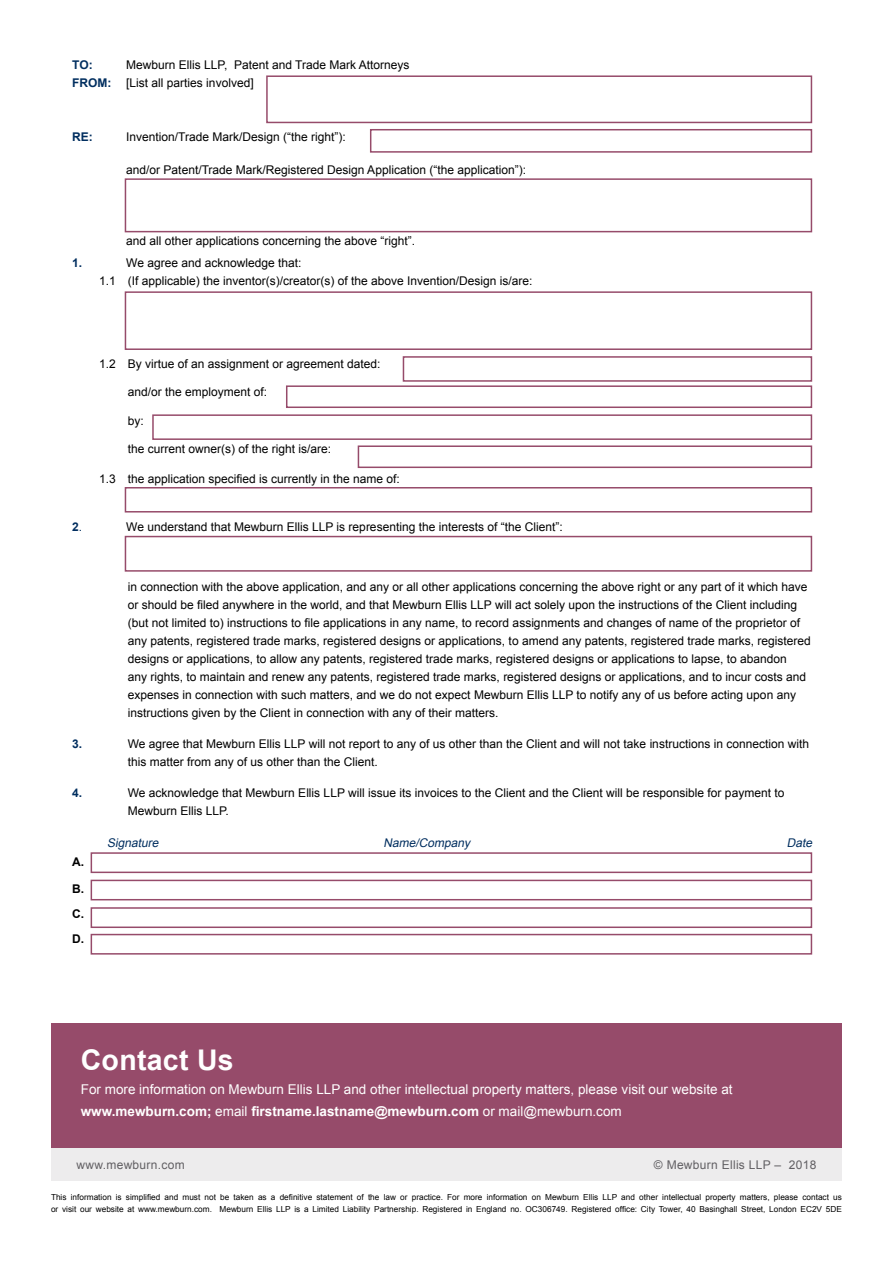
<style>
.page{position:relative;width:893px;height:1263px;background:#fff}
.page>*{position:absolute;margin:0;border:0;box-sizing:border-box;transform-origin:0 0}
.t1{font:700 28.5px "Arial";letter-spacing:.01em;color:#fff}
.t2{font:13.5px/22.5px "Arial";color:#fff}
.t3{font:12px/18px "Arial";color:#000}
.t4{font:12px "Arial";letter-spacing:.025em;color:#615f63}
.t5{font:italic 12px "Arial";color:#002e5f}
.t6{font:700 12px "Arial";color:#002e5f}
.t7{font:700 12px/24.8px "Arial";color:#000;text-align:justify}
.t8{font:8.25px/12px "Arial";color:#000}
.s1{font-weight:700;color:#002e5f}
.s2{font-weight:400}
.s3{font-weight:700}
</style>
<div class="page">
<div style="left:266px;top:75px;width:546px;height:48px;border:2px solid #964b6a"></div>
<div style="left:370px;top:129px;width:442px;height:24px;border:2px solid #964b6a"></div>
<div style="left:125px;top:178px;width:687px;height:54px;border:2px solid #964b6a"></div>
<div style="left:125px;top:291px;width:687px;height:59px;border:2px solid #964b6a"></div>
<div style="left:403px;top:356px;width:409px;height:26px;border:2px solid #964b6a"></div>
<div style="left:286px;top:385px;width:526px;height:23px;border:2px solid #964b6a"></div>
<div style="left:152px;top:414px;width:660px;height:26px;border:2px solid #964b6a"></div>
<div style="left:358px;top:445px;width:454px;height:23px;border:2px solid #964b6a"></div>
<div style="left:125px;top:487px;width:687px;height:25px;border:2px solid #964b6a"></div>
<div style="left:125px;top:536px;width:687px;height:36px;border:2px solid #964b6a"></div>
<div style="left:91px;top:852px;width:721px;height:21px;border:2px solid #964b6a"></div>
<div style="left:91px;top:880px;width:721px;height:20px;border:2px solid #964b6a"></div>
<div style="left:91px;top:907px;width:721px;height:21px;border:2px solid #964b6a"></div>
<div style="left:91px;top:934px;width:721px;height:20px;border:2px solid #964b6a"></div>
<div style="left:51px;top:1023px;width:791px;height:126px;background:#964b6a"></div>
<div style="left:51px;top:1148px;width:791px;height:33px;background:#edeced"></div>
<p class="t6" style="left:72px;top:56px;width:22px">TO:</p>
<p class="t3" style="left:72px;top:56px;width:339px;text-indent:54px">Mewburn Ellis LLP, Patent and Trade Mark Attorneys<br><span class="s1">FROM:</span> [List all parties involved]</p>
<p class="t6" style="left:72px;top:128px;width:22px">RE:</p>
<p class="t3" style="left:126px;top:128px;width:221px">Invention/Trade Mark/Design (“the right”):</p>
<p class="t3" style="left:126px;top:161px;width:401px">and/or Patent/Trade Mark/Registered Design Application (“the application”):</p>
<p class="t3" style="left:126px;top:231px;width:290px">and all other applications concerning the above “right”.</p>
<p class="t6" style="left:72px;top:254px;width:12px">1.</p>
<p class="t3" style="left:99px;top:254px;width:435px;text-indent:27px">We agree and acknowledge that:<br>1.1 (If applicable) the inventor(s)/creator(s) of the above Invention/Design is/are:</p>
<p class="t3" style="left:99px;top:354px;width:283px">1.2 By virtue of an assignment or agreement dated:</p>
<p class="t3" style="left:128px;top:383px;width:141px">and/or the employment of:</p>
<p class="t3" style="left:128px;top:411px;width:18px">by:</p>
<p class="t3" style="left:128px;top:440px;width:205px">the current owner(s) of the right is/are:</p>
<p class="t3" style="left:99px;top:470px;width:302px">1.3 the application specified is currently in the name of:</p>
<p class="t6" style="left:72px;top:518px;width:12px">2<span class="s2">.</span></p>
<p class="t3" style="left:126px;top:518px;width:438px">We understand that Mewburn Ellis LLP is representing the interests of “the Client”:</p>
<p class="t3" style="left:128px;top:578px;width:684px">in connection with the above application, and any or all other applications concerning the above right or any part of it which have or should be filed anywhere in the world, and that Mewburn Ellis LLP will act solely upon the instructions of the Client including (but not limited to) instructions to file applications in any name, to record assignments and changes of name of the proprietor of any patents, registered trade marks, registered designs or applications, to amend any patents, registered trade marks, registered designs or applications, to allow any patents, registered trade marks, registered designs or applications to lapse, to abandon<br>any rights, to maintain and renew any patents, registered trade marks, registered designs or applications, and to incur costs and expenses in connection with such matters, and we do not expect Mewburn Ellis LLP to notify any of us before acting upon any instructions given by the Client in connection with any of their matters.</p>
<p class="t6" style="left:72px;top:735px;width:12px">3.</p>
<p class="t3" style="left:128px;top:734px;width:683px">We agree that Mewburn Ellis LLP will not report to any of us other than the Client and will not take instructions in connection with this matter from any of us other than the Client.</p>
<p class="t6" style="left:72px;top:784px;width:12px">4.</p>
<p class="t3" style="left:128px;top:783px;width:658px">We acknowledge that Mewburn Ellis LLP will issue its invoices to the Client and the Client will be responsible for payment to<br>Mewburn Ellis LLP.</p>
<p class="t5" style="left:107px;top:834px;width:56px">Signature</p>
<p class="t5" style="left:383px;top:834px;width:91px">Name/Company</p>
<p class="t5" style="left:787px;top:834px;width:30px">Date</p>
<p class="t7" style="left:72px;top:849px;width:13px">A.</p>
<p class="t7" style="left:72px;top:877px;width:13px">B.<br>C.<br>D.</p>
<h1 class="t1" style="left:81px;top:1039px;width:154px">Contact Us</h1>
<p class="t2" style="left:81px;top:1078px;width:653px">For more information on Mewburn Ellis LLP and other intellectual property matters, please visit our website at <span class="s3">www.mewburn.com;</span> email <span class="s3">firstname.lastname@mewburn.com</span> or mail@mewburn.com</p>
<p class="t4" style="left:77px;top:1156px;width:110px">www.mewburn.com</p>
<p class="t4" style="left:654px;top:1156px;width:164px">© Mewburn Ellis LLP ‒ 2018</p>
<p class="t8" style="left:51px;top:1191px;width:792px">This information is simplified and must not be taken as a definitive statement of the law or practice. For more information on Mewburn Ellis LLP and other intellectual property matters, please contact us or visit our website at www.mewburn.com. Mewburn Ellis LLP is a Limited Liability Partnership. Registered in England no. OC306749. Registered office: City Tower, 40 Basinghall Street, London EC2V 5DE</p>
</div>
